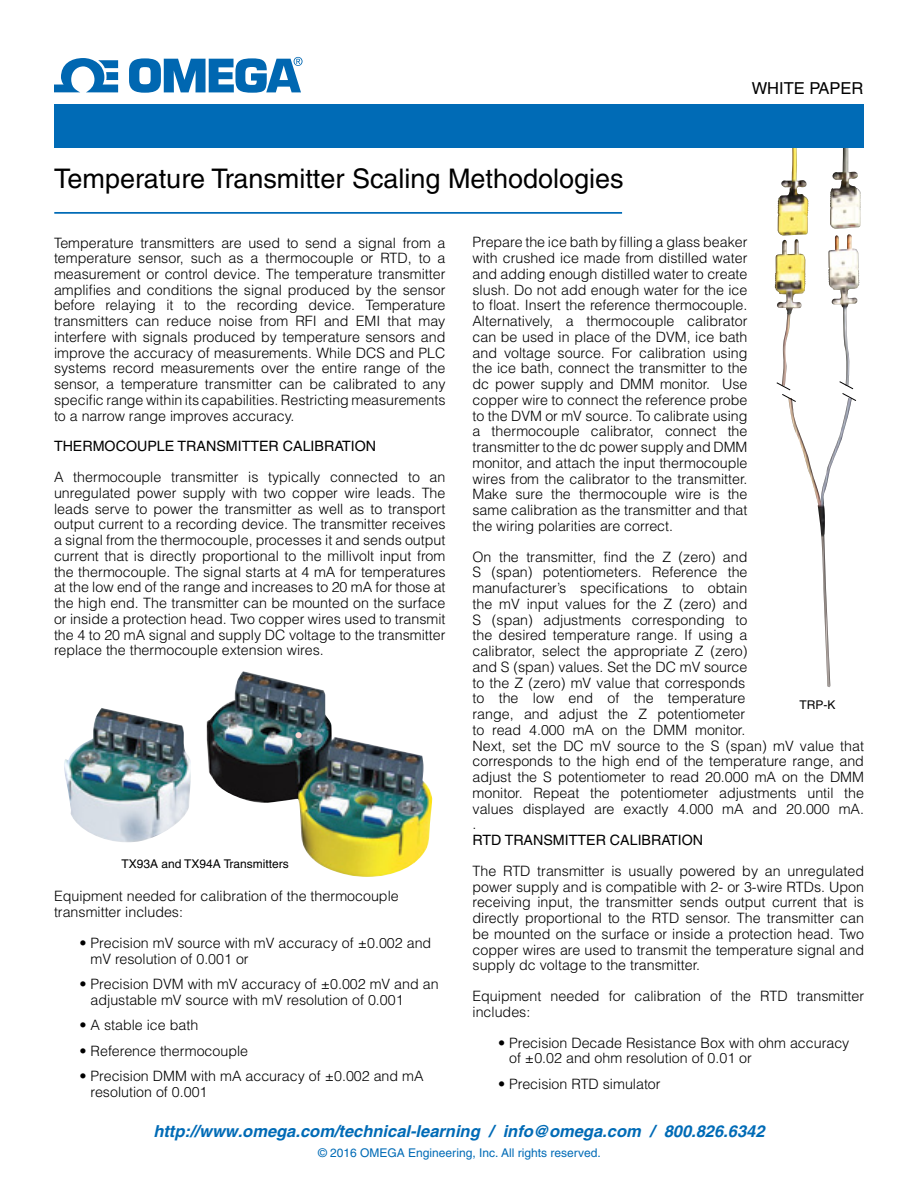
<style>
.page{position:relative;width:918px;height:1188px;background:#fff}
.page>*{position:absolute;margin:0;border:0;box-sizing:border-box;transform-origin:0 0}
.t1{font:27px "Helvetica";color:#000}
.t2{font:italic 700 16.5px "Helvetica";color:#006bb6}
.t3{font:16.5px "Helvetica";color:#000}
.t4{font:300 14.25px/15.8px "Helvetica";color:#000}
.t5{font:14.25px "Helvetica";color:#000}
.t6{font:12px "Helvetica";color:#006bb6}
.t7{font:12px "Helvetica";color:#000}
.t8{font:10.35px "Wingdings";color:#fbd4d2}
</style>
<div class="page">
<svg style="left:54px;top:58px;width:64px;height:34px"></svg>
<svg style="left:129px;top:57px;width:174px;height:36px"></svg>
<hr style="left:54px;top:212px;width:568px;height:2px;background:#006bb6">
<img style="left:830px;top:147px;width:31px;height:82px">
<img style="left:788px;top:401px;width:64px;height:286px">
<svg style="left:839px;top:381px;width:18px;height:20px"></svg>
<svg style="left:776px;top:382px;width:20px;height:20px"></svg>
<div style="left:54px;top:104px;width:810px;height:43px;background:#006bb6"></div>
<img style="left:64px;top:708px;width:127px;height:134px">
<img style="left:207px;top:671px;width:225px;height:206px">
<h1 class="t1" style="left:54px;top:163px;width:571px">Temperature Transmitter Scaling Methodologies</h1>
<p class="t3" style="left:752px;top:78px;width:113px">WHITE PAPER</p>
<p class="t4" style="left:54px;top:234px;width:393px;text-align:justify">Temperature transmitters are used to send a signal from a temperature sensor, such as a thermocouple or RTD, to a measurement or control device. The temperature transmitter amplifies and conditions the signal produced by the sensor before relaying it to the recording device. Temperature transmitters can reduce noise from RFI and EMI that may interfere with signals produced by temperature sensors and improve the accuracy of measurements. While DCS and PLC systems record measurements over the entire range of the sensor, a temperature transmitter can be calibrated to any specific range within its capabilities. Restricting measurements to a narrow range improves accuracy.</p>
<p class="t5" style="left:54px;top:438px;width:324px">Thermocouple Transmitter Calibration</p>
<p class="t4" style="left:54px;top:469px;width:393px;text-align:justify">A thermocouple transmitter is typically connected to an unregulated power supply with two copper wire leads. The leads serve to power the transmitter as well as to transport output current to a recording device. The transmitter receives a signal from the thermocouple, processes it and sends output current that is directly proportional to the millivolt input from the thermocouple. The signal starts at 4 mA for temperatures at the low end of the range and increases to 20 mA for those at the high end. The transmitter can be mounted on the surface or inside a protection head. Two copper wires used to transmit the 4 to 20 mA signal and supply DC voltage to the transmitter replace the thermocouple extension wires.</p>
<p class="t8" style="left:295px;top:730px;width:9px">●</p>
<p class="t7" style="left:122px;top:857px;width:169px">TX93A and TX94A Transmitters</p>
<p class="t4" style="left:54px;top:888px;width:346px">Equipment needed for calibration of the thermocouple transmitter includes:</p>
<p class="t4" style="left:91px;top:935px;width:342px;text-indent:-11px">• Precision mV source with mV accuracy of ±0.002 and mV resolution of 0.001 or</p>
<p class="t4" style="left:91px;top:976px;width:350px;text-indent:-11px">• Precision DVM with mV accuracy of ±0.002 mV and an adjustable mV source with mV resolution of 0.001</p>
<p class="t4" style="left:79px;top:1017px;width:120px">• A stable ice bath</p>
<p class="t4" style="left:79px;top:1043px;width:170px">• Reference thermocouple</p>
<p class="t4" style="left:91px;top:1068px;width:335px;text-indent:-11px">• Precision DMM with mA accuracy of ±0.002 and mA resolution of 0.001</p>
<p class="t4" style="left:472px;top:234px;width:277px;text-align:justify">Prepare the ice bath by filling a glass beaker with crushed ice made from distilled water and adding enough distilled water to create slush. Do not add enough water for the ice to float. Insert the reference thermocouple.<br>Alternatively, a thermocouple calibrator can be used in place of the DVM, ice bath and voltage source. For calibration using the ice bath, connect the transmitter to the dc power supply and DMM monitor. Use copper wire to connect the reference probe to the DVM or mV source. To calibrate using a thermocouple calibrator, connect the transmitter to the dc power supply and DMM monitor, and attach the input thermocouple wires from the calibrator to the transmitter.<br>Make sure the thermocouple wire is the same calibration as the transmitter and that the wiring polarities are correct.</p>
<p class="t4" style="left:472px;top:549px;width:393px">On the transmitter, find the Z (zero) and<br>S (span) potentiometers. Reference the<br>manufacturer’s specifications to obtain<br>the mV input values for the Z (zero) and<br>S (span) adjustments corresponding to<br>the desired temperature range. If using a<br>calibrator, select the appropriate Z (zero)<br>and S (span) values. Set the DC mV source<br>to the Z (zero) mV value that corresponds<br>to the low end of the temperature<br>range, and adjust the Z potentiometer<br>to read 4.000 mA on the DMM monitor.<br>Next, set the DC mV source to the S (span) mV value that corresponds to the high end of the temperature range, and adjust the S potentiometer to read 20.000 mA on the DMM monitor. Repeat the potentiometer adjustments until the values displayed are exactly 4.000 mA and 20.000 mA. .</p>
<p class="t5" style="left:473px;top:832px;width:232px">RTD Transmitter Calibration</p>
<p class="t4" style="left:473px;top:863px;width:393px;text-align:justify">The RTD transmitter is usually powered by an unregulated power supply and is compatible with 2- or 3-wire RTDs. Upon receiving input, the transmitter sends output current that is directly proportional to the RTD sensor. The transmitter can be mounted on the surface or inside a protection head. Two copper wires are used to transmit the temperature signal and supply dc voltage to the transmitter.</p>
<p class="t4" style="left:473px;top:988px;width:393px">Equipment needed for calibration of the RTD transmitter includes:</p>
<p class="t4" style="left:509px;top:1034px;width:342px;text-indent:-11px">• Precision Decade Resistance Box with ohm accuracy of ±0.02 and ohm resolution of 0.01 or</p>
<p class="t4" style="left:498px;top:1076px;width:164px">• Precision RTD simulator</p>
<p class="t7" style="left:800px;top:698px;width:37px">TRP-K</p>
<p class="t2" style="left:153px;top:1122px;width:613px">http://www.omega.com/technical-learning / info@omega.com / 800.826.6342</p>
<p class="t6" style="left:318px;top:1146px;width:284px">© 2016 OMEGA Engineering, Inc. All rights reserved.</p>
</div>
